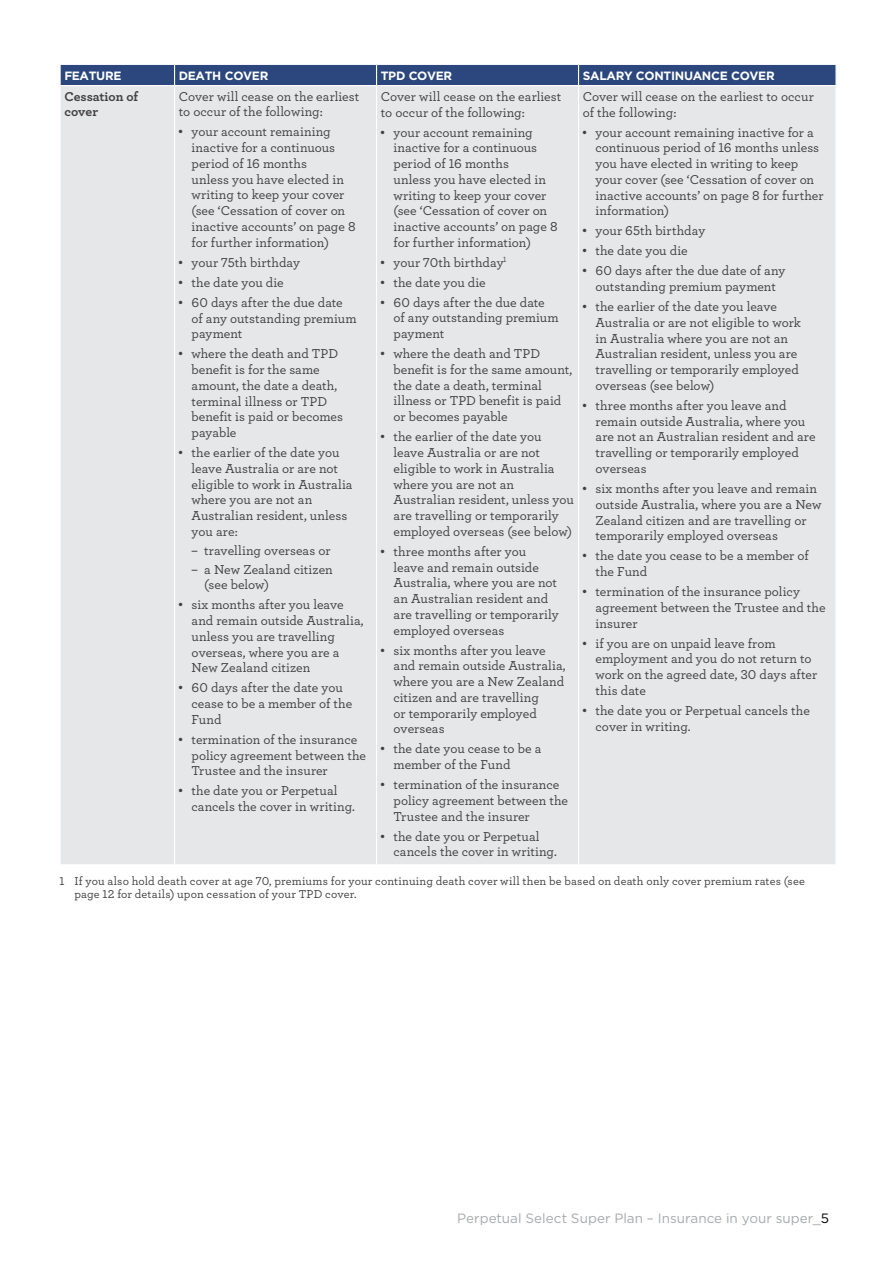
<style>
.page{position:relative;width:893px;height:1263px;background:#fff}
.page>*{position:absolute;margin:0;border:0;box-sizing:border-box;transform-origin:0 0}
.t1{font:500 13.5px/15.8px "Archer";color:#414042}
.t2{font:13.5px "Gotham";color:#a7a9ac}
.t3{font:700 13.5px/15.8px "Archer";letter-spacing:-.005em;color:#414042}
.t4{font:500 12px/12.8px "Archer";letter-spacing:.015em;color:#414042}
.t5{font:700 12px "Gotham";letter-spacing:-.025em;color:#fff}
.s1{font-family:"Universal Newswith Comm Pi";font-weight:400}
.s2{color:#000}
</style>
<div class="page">
<div style="left:61px;top:86px;width:774px;height:778px;background:#e6e7e8"></div>
<hr style="left:174px;top:86px;width:1px;height:778px;background:#fff">
<hr style="left:376px;top:86px;width:1px;height:778px;background:#fff">
<hr style="left:578px;top:86px;width:1px;height:778px;background:#fff">
<div style="left:60px;top:64px;width:776px;height:21px;background:#2b477d"></div>
<hr style="left:835px;top:65px;width:2px;height:20px;background:#fff">
<p class="t5" style="left:64px;top:68px;width:59px">FEATURE</p>
<p class="t5" style="left:179px;top:68px;width:91px">DEATH COVER</p>
<p class="t5" style="left:381px;top:68px;width:73px">TPD COVER</p>
<p class="t5" style="left:583px;top:68px;width:193px">SALARY CONTINUANCE COVER</p>
<p class="t3" style="left:64px;top:87px;width:75px">Cessation of cover</p>
<p class="t1" style="left:179px;top:88px;width:182px">Cover will cease on the earliest to occur of the following:</p>
<p class="t1" style="left:192px;top:123px;width:165px;text-indent:-13px"><span class="s1">•</span> your account remaining inactive for a continuous period of 16 months<br>unless you have elected in writing to keep your cover (see ‘Cessation of cover on inactive accounts’ on page 8 for further information)</p>
<p class="t1" style="left:179px;top:254px;width:123px"><span class="s1">•</span> your 75th birthday</p>
<p class="t1" style="left:179px;top:274px;width:106px"><span class="s1">•</span> the date you die</p>
<p class="t1" style="left:192px;top:294px;width:167px;text-indent:-13px"><span class="s1">•</span> 60 days after the due date of any outstanding premium payment</p>
<p class="t1" style="left:192px;top:345px;width:153px;text-indent:-13px"><span class="s1">•</span> where the death and TPD benefit is for the same amount, the date a death, terminal illness or TPD benefit is paid or becomes payable</p>
<p class="t1" style="left:192px;top:444px;width:163px;text-indent:-13px"><span class="s1">•</span> the earlier of the date you leave Australia or are not eligible to work in Australia where you are not an<br>Australian resident, unless you are:</p>
<p class="t1" style="left:192px;top:542px;width:140px">– travelling overseas or</p>
<p class="t1" style="left:204px;top:562px;width:130px;line-height:15px;text-indent:-13px">– a New Zealand citizen (see below)</p>
<p class="t1" style="left:192px;top:596px;width:174px;text-indent:-13px"><span class="s1">•</span> six months after you leave and remain outside Australia, unless you are travelling overseas, where you are a<br>New Zealand citizen</p>
<p class="t1" style="left:192px;top:679px;width:162px;text-indent:-13px"><span class="s1">•</span> 60 days after the date you cease to be a member of the<br>Fund</p>
<p class="t1" style="left:192px;top:731px;width:176px;text-indent:-13px"><span class="s1">•</span> termination of the insurance policy agreement between the<br>Trustee and the insurer</p>
<p class="t1" style="left:192px;top:782px;width:165px;text-indent:-13px"><span class="s1">•</span> the date you or Perpetual cancels the cover in writing.</p>
<p class="t1" style="left:583px;top:88px;width:233px">Cover will cease on the earliest to occur of the following:</p>
<p class="t1" style="left:595px;top:123px;width:229px;text-indent:-13px"><span class="s1">•</span> your account remaining inactive for a continuous period of 16 months unless you have elected in writing to keep your cover (see ‘Cessation of cover on inactive accounts’ on page 8 for further information)</p>
<p class="t1" style="left:583px;top:222px;width:124px"><span class="s1">•</span> your 65th birthday</p>
<p class="t1" style="left:583px;top:242px;width:106px"><span class="s1">•</span> the date you die</p>
<p class="t1" style="left:583px;top:262px;width:204px;text-align:center"><span class="s1">•</span> 60 days after the due date of any outstanding premium payment</p>
<p class="t1" style="left:595px;top:298px;width:207px;text-indent:-13px"><span class="s1">•</span> the earlier of the date you leave<br>Australia or are not eligible to work in Australia where you are not an<br>Australian resident, unless you are travelling or temporarily employed overseas (see below)</p>
<p class="t1" style="left:595px;top:397px;width:221px;text-indent:-13px"><span class="s1">•</span> three months after you leave and remain outside Australia, where you are not an Australian resident and are travelling or temporarily employed overseas</p>
<p class="t1" style="left:595px;top:480px;width:228px;text-indent:-13px"><span class="s1">•</span> six months after you leave and remain outside Australia, where you are a New Zealand citizen and are travelling or temporarily employed overseas</p>
<p class="t1" style="left:595px;top:547px;width:215px;text-indent:-13px"><span class="s1">•</span> the date you cease to be a member of the Fund</p>
<p class="t1" style="left:595px;top:583px;width:232px;text-indent:-13px"><span class="s1">•</span> termination of the insurance policy agreement between the Trustee and the insurer</p>
<p class="t1" style="left:595px;top:634px;width:223px;text-indent:-13px"><span class="s1">•</span> if you are on unpaid leave from employment and you do not return to work on the agreed date, 30 days after this date</p>
<p class="t1" style="left:595px;top:702px;width:216px;text-indent:-13px"><span class="s1">•</span> the date you or Perpetual cancels the cover in writing.</p>
<p class="t1" style="left:381px;top:88px;width:182px">Cover will cease on the earliest to occur of the following:</p>
<p class="t1" style="left:394px;top:123px;width:165px;text-indent:-13px"><span class="s1">•</span> your account remaining inactive for a continuous period of 16 months<br>unless you have elected in writing to keep your cover (see ‘Cessation of cover on inactive accounts’ on page 8 for further information)</p>
<p class="t1" style="left:381px;top:254px;width:127px"><span class="s1">•</span> your 70th birthday<sup>1</sup></p>
<p class="t1" style="left:381px;top:274px;width:106px"><span class="s1">•</span> the date you die</p>
<p class="t1" style="left:394px;top:294px;width:167px;text-indent:-13px"><span class="s1">•</span> 60 days after the due date of any outstanding premium payment</p>
<p class="t1" style="left:394px;top:345px;width:180px;text-indent:-13px"><span class="s1">•</span> where the death and TPD benefit is for the same amount, the date a death, terminal illness or TPD benefit is paid or becomes payable</p>
<p class="t1" style="left:394px;top:428px;width:182px;text-indent:-13px"><span class="s1">•</span> the earlier of the date you leave Australia or are not eligible to work in Australia where you are not an<br>Australian resident, unless you are travelling or temporarily employed overseas (see below)</p>
<p class="t1" style="left:394px;top:543px;width:167px;text-indent:-13px"><span class="s1">•</span> three months after you leave and remain outside<br>Australia, where you are not an Australian resident and are travelling or temporarily employed overseas</p>
<p class="t1" style="left:394px;top:641px;width:174px;text-indent:-13px"><span class="s1">•</span> six months after you leave and remain outside Australia, where you are a New Zealand citizen and are travelling<br>or temporarily employed overseas</p>
<p class="t1" style="left:394px;top:740px;width:149px;text-indent:-13px"><span class="s1">•</span> the date you cease to be a member of the Fund</p>
<p class="t1" style="left:394px;top:776px;width:176px;text-indent:-13px"><span class="s1">•</span> termination of the insurance policy agreement between the<br>Trustee and the insurer</p>
<p class="t1" style="left:394px;top:827px;width:165px;text-indent:-13px"><span class="s1">•</span> the date you or Perpetual cancels the cover in writing.</p>
<p class="t4" style="left:74px;top:874px;width:732px;text-indent:-15px">1 If you also hold death cover at age 70, premiums for your continuing death cover will then be based on death only cover premium rates (see page 12 for details) upon cessation of your TPD cover.</p>
<p class="t2" style="left:457px;top:1210px;width:374px">Perpetual Select Super Plan – Insurance in your super_<span class="s2">5</span></p>
</div>
